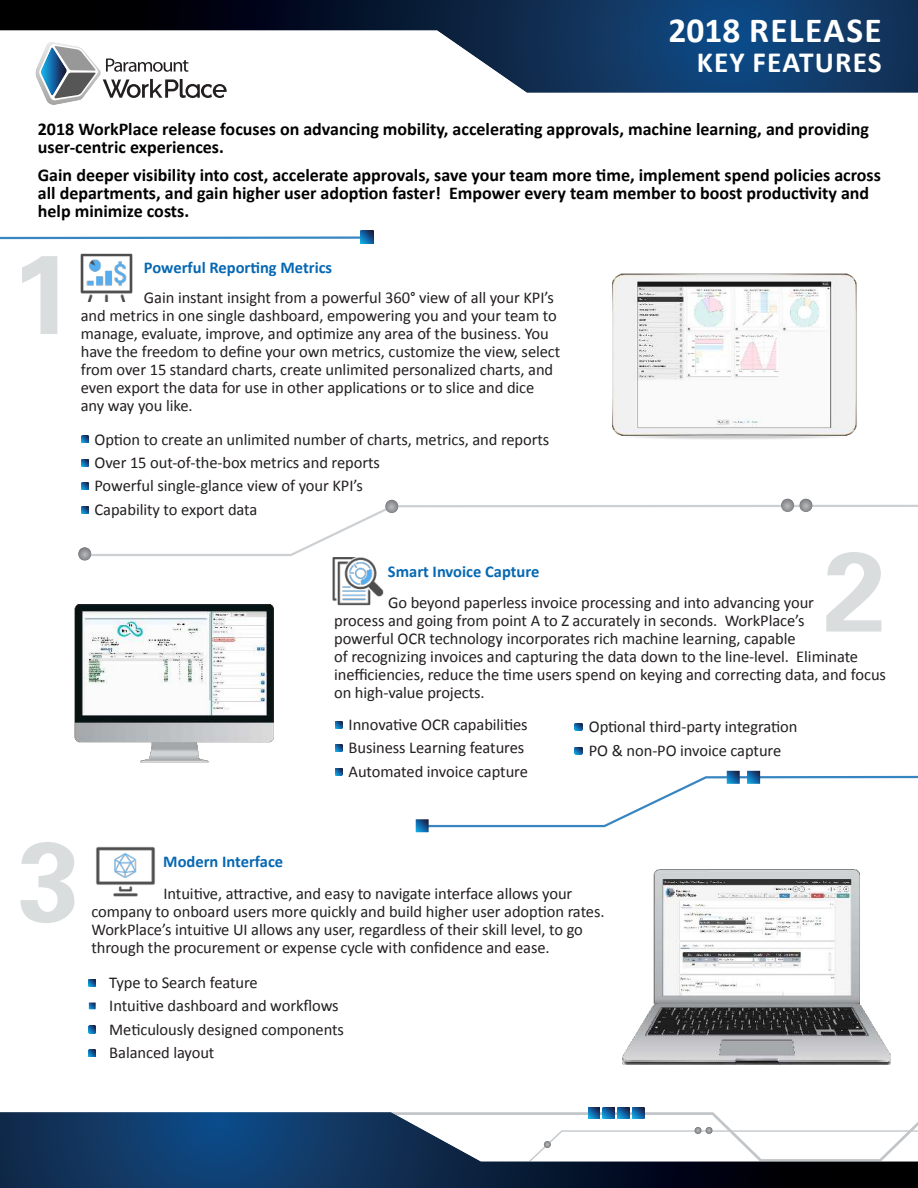
<style>
.page{position:relative;width:918px;height:1188px;background:#fff}
.page>*{position:absolute;margin:0;border:0;box-sizing:border-box;transform-origin:0 0}
.t1{font:700 112.5px "Univers";color:#daddde}
.t2{font:700 35.4px "Calibri";letter-spacing:.04em;color:#fff}
.t3{font:700 29.4px "Calibri";letter-spacing:.04em;color:#fff}
.t4{font:700 18px/18px "Calibri";color:#020202}
.t5{font:16.5px/18px "Calibri";letter-spacing:-.005em;color:#231f20}
.t6{font:700 16.5px "Calibri";color:#0668b3}
</style>
<div class="page">
<img style="left:0;top:0;width:918px;height:93px">
<svg style="left:588px;top:1107px;width:57px;height:5px"></svg>
<img style="left:0;top:1112px;width:918px;height:76px">
<img style="left:35px;top:42px;width:66px;height:63px">
<svg style="left:39px;top:44px;width:188px;height:56px"></svg>
<img style="left:41px;top:47px;width:26px;height:49px">
<img style="left:80px;top:253px;width:53px;height:49px">
<img style="left:332px;top:557px;width:52px;height:49px">
<svg style="left:335px;top:721px;width:7px;height:8px"></svg>
<svg style="left:575px;top:723px;width:7px;height:7px"></svg>
<svg style="left:575px;top:747px;width:7px;height:7px"></svg>
<svg style="left:335px;top:744px;width:7px;height:8px"></svg>
<svg style="left:335px;top:768px;width:7px;height:7px"></svg>
<img style="left:74px;top:604px;width:200px;height:159px">
<img style="left:612px;top:273px;width:245px;height:167px">
<svg style="left:82px;top:436px;width:7px;height:7px"></svg>
<svg style="left:82px;top:459px;width:7px;height:8px"></svg>
<svg style="left:82px;top:483px;width:7px;height:7px"></svg>
<svg style="left:82px;top:506px;width:5px;height:8px"></svg>
<svg style="left:87px;top:504px;width:831px;height:52px"></svg>
<img style="left:385px;top:500px;width:14px;height:13px">
<img style="left:78px;top:547px;width:14px;height:14px">
<img style="left:781px;top:498px;width:13px;height:14px">
<img style="left:799px;top:498px;width:14px;height:14px">
<hr style="left:0;top:236px;width:365px;height:3px;background:#0568b3">
<svg style="left:360px;top:230px;width:14px;height:1px"></svg>
<img style="left:360px;top:231px;width:14px;height:13px">
<svg style="left:415px;top:770px;width:503px;height:63px"></svg>
<svg style="left:89px;top:979px;width:7px;height:7px"></svg>
<svg style="left:89px;top:1002px;width:7px;height:8px"></svg>
<svg style="left:89px;top:1026px;width:7px;height:7px"></svg>
<svg style="left:89px;top:1050px;width:7px;height:7px"></svg>
<img style="left:96px;top:846px;width:59px;height:51px">
<img style="left:622px;top:869px;width:269px;height:196px">
<h2 class="t2" style="left:669px;top:9px;width:215px">2018 RELEASE</h2>
<h3 class="t3" style="left:697px;top:45px;width:186px">KEY FEATURES</h3>
<p class="t4" style="left:38px;top:120px;width:833px">2018 WorkPlace release focuses on advancing mobility, accelerating approvals, machine learning, and providing user-centric experiences.</p>
<p class="t4" style="left:38px;top:165px;width:845px">Gain deeper visibility into cost, accelerate approvals, save your team more time, implement spend policies across all departments, and gain higher user adoption faster! Empower every team member to boost productivity and help minimize costs.</p>
<h1 class="t1" style="left:11px;top:229px;width:64px">1</h1>
<p class="t6" style="left:144px;top:256px;width:190px">Powerful Reporting Metrics</p>
<p class="t5" style="left:81px;top:289px;width:481px;text-indent:63px">Gain instant insight from a powerful 360° view of all your KPI’s and metrics in one single dashboard, empowering you and your team to manage, evaluate, improve, and optimize any area of the business. You have the freedom to define your own metrics, customize the view, select from over 15 standard charts, create unlimited personalized charts, and even export the data for use in other applications or to slice and dice any way you like.</p>
<p class="t5" style="left:95px;top:427px;width:456px;line-height:23.4px">Option to create an unlimited number of charts, metrics, and reports Over 15 out-of-the-box metrics and reports<br>Powerful single-glance view of your KPI’s<br>Capability to export data</p>
<h1 class="t1" style="left:824px;top:527px;width:64px">2</h1>
<p class="t6" style="left:388px;top:559px;width:153px">Smart Invoice Capture</p>
<p class="t5" style="left:334px;top:595px;width:553px;text-indent:54px">Go beyond paperless invoice processing and into advancing your<br>process and going from point A to Z accurately in seconds. WorkPlace’s<br>powerful OCR technology incorporates rich machine learning, capable<br>of recognizing invoices and capturing the data down to the line-level. Eliminate inefficiencies, reduce the time users spend on keying and correcting data, and focus on high-value projects.</p>
<p class="t5" style="left:349px;top:712px;width:181px;line-height:23.4px">Innovative OCR capabilities<br>Business Learning features<br>Automated invoice capture</p>
<p class="t5" style="left:589px;top:714px;width:210px;line-height:23.4px">Optional third-party integration<br>PO &amp; non-PO invoice capture</p>
<h1 class="t1" style="left:18px;top:817px;width:64px">3</h1>
<p class="t6" style="left:163px;top:850px;width:121px">Modern Interface</p>
<p class="t5" style="left:91px;top:884px;width:515px;text-indent:72px">Intuitive, attractive, and easy to navigate interface allows your company to onboard users more quickly and build higher user adoption rates.<br>WorkPlace’s intuitive UI allows any user, regardless of their skill level, to go through the procurement or expense cycle with confidence and ease.</p>
<p class="t5" style="left:109px;top:972px;width:236px;line-height:23.4px">Type to Search feature<br>Intuitive dashboard and workflows<br>Meticulously designed components<br>Balanced layout</p>
</div>
